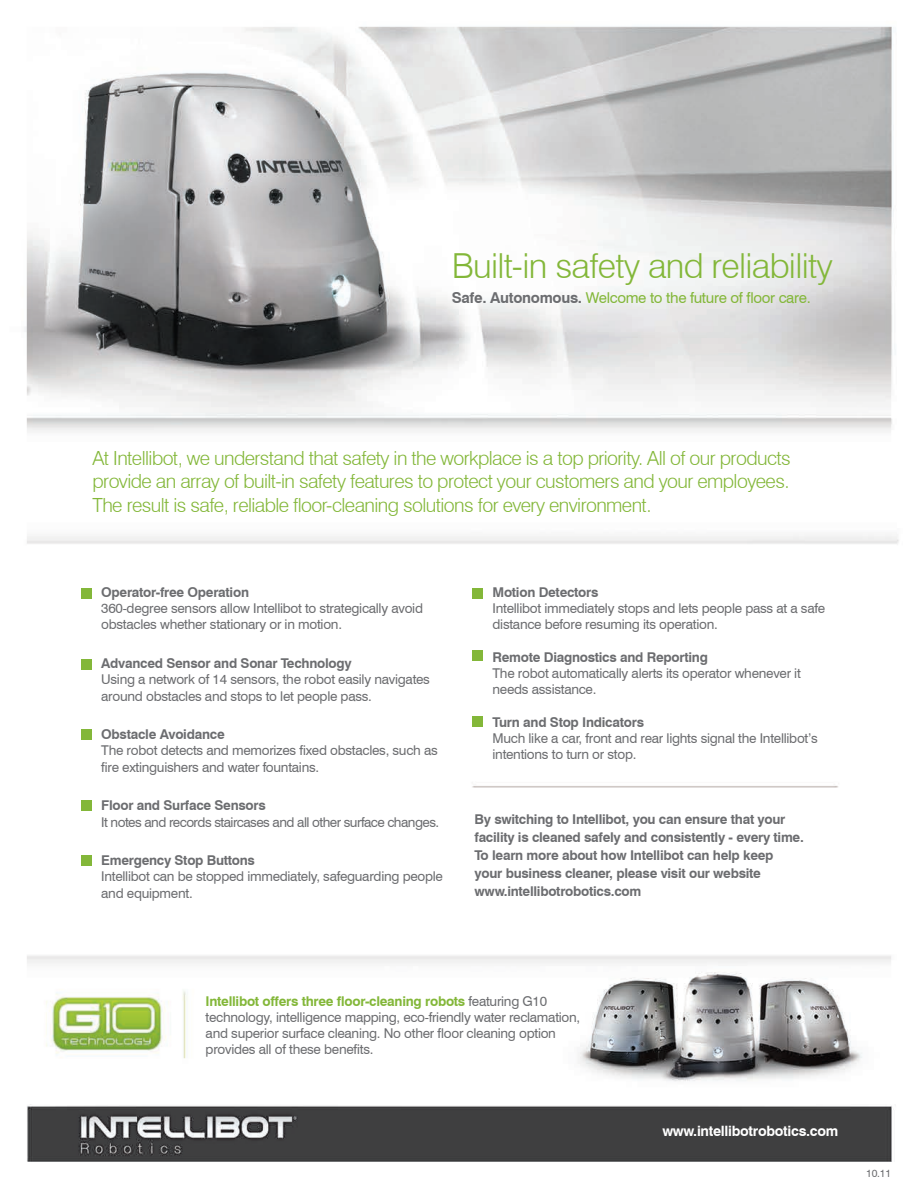
<style>
.page{position:relative;width:918px;height:1188px;background:#fff}
.page>*{position:absolute;margin:0;border:0;box-sizing:border-box;transform-origin:0 0}
.t1{font:300 34.5px "Swiss 721 BT";letter-spacing:-.02em;color:#83b739}
.t2{font:300 19.5px/23.4px "Swiss 721 BT";letter-spacing:-.03em;color:#83b739;text-align:justify}
.t3{font:15px "Swiss 721 BT";letter-spacing:-.02em;color:#83b739}
.t4{font:700 14.25px "Swiss 721 BT";letter-spacing:-.02em;color:#fff}
.t5{font:13.5px/16.2px "Swiss 721 BT";letter-spacing:-.02em;color:#6c6d70}
.t6{font:700 13.5px/18px "Swiss 721 BT";letter-spacing:-.02em;color:#6c6d70}
.t7{font:13.5px "Swiss 721 BT";letter-spacing:-.04em;color:#6c6d70}
.t8{font:10.5px "Swiss 721 BT";color:#6c6d70}
.s1{font-weight:700;color:#6c6d70}
.s2{font-weight:700;color:#83b739}
</style>
<div class="page">
<img style="left:24px;top:26px;width:875px;height:1136px">
<div style="left:81px;top:588px;width:11px;height:10px;background:#83b739"></div>
<div style="left:472px;top:588px;width:11px;height:10px;background:#83b739"></div>
<div style="left:472px;top:651px;width:11px;height:10px;background:#83b739"></div>
<div style="left:472px;top:717px;width:11px;height:10px;background:#83b739"></div>
<div style="left:81px;top:659px;width:11px;height:10px;background:#83b739"></div>
<div style="left:81px;top:729px;width:11px;height:10px;background:#83b739"></div>
<div style="left:81px;top:800px;width:11px;height:10px;background:#83b739"></div>
<div style="left:81px;top:855px;width:11px;height:11px;background:#83b739"></div>
<h1 class="t1" style="left:452px;top:244px;width:383px">Built-in safety and reliability</h1>
<p class="t3" style="left:452px;top:288px;width:361px"><span class="s1">Safe. Autonomous.</span> Welcome to the future of floor care.</p>
<p class="t2" style="left:93px;top:446px;width:700px">At Intellibot, we understand that safety in the workplace is a top priority. All of our products provide an array of built-in safety features to protect your customers and your employees.<br>The result is safe, reliable floor-cleaning solutions for every environment.</p>
<p class="t6" style="left:101px;top:583px;width:149px">Operator-free Operation</p>
<p class="t5" style="left:101px;top:600px;width:323px">360-degree sensors allow Intellibot to strategically avoid obstacles whether stationary or in motion.</p>
<p class="t6" style="left:101px;top:654px;width:252px">Advanced Sensor and Sonar Technology</p>
<p class="t5" style="left:101px;top:671px;width:330px">Using a network of 14 sensors, the robot easily navigates around obstacles and stops to let people pass.</p>
<p class="t6" style="left:101px;top:725px;width:125px">Obstacle Avoidance</p>
<p class="t5" style="left:101px;top:742px;width:338px">The robot detects and memorizes fixed obstacles, such as fire extinguishers and water fountains.</p>
<p class="t6" style="left:101px;top:796px;width:166px">Floor and Surface Sensors</p>
<p class="t7" style="left:101px;top:812px;width:339px">It notes and records staircases and all other surface changes.</p>
<p class="t6" style="left:101px;top:851px;width:155px">Emergency Stop Buttons</p>
<p class="t5" style="left:101px;top:868px;width:343px">Intellibot can be stopped immediately, safeguarding people and equipment.</p>
<p class="t6" style="left:493px;top:583px;width:107px">Motion Detectors</p>
<p class="t5" style="left:493px;top:600px;width:334px">Intellibot immediately stops and lets people pass at a safe distance before resuming its operation.</p>
<p class="t6" style="left:493px;top:648px;width:217px">Remote Diagnostics and Reporting</p>
<p class="t5" style="left:493px;top:665px;width:310px">The robot automatically alerts its operator whenever it needs assistance.</p>
<p class="t6" style="left:493px;top:712px;width:153px">Turn and Stop Indicators</p>
<p class="t5" style="left:493px;top:729px;width:327px">Much like a car, front and rear lights signal the Intellibot’s intentions to turn or stop.</p>
<p class="t6" style="left:475px;top:810px;width:331px">By switching to Intellibot, you can ensure that your facility is cleaned safely and consistently - every time.<br>To learn more about how Intellibot can help keep your business cleaner, please visit our website www.intellibotrobotics.com</p>
<p class="t5" style="left:206px;top:992px;width:376px"><span class="s2">Intellibot offers three floor-cleaning robots</span> featuring G10 technology, intelligence mapping, eco-friendly water reclamation, and superior surface cleaning. No other floor cleaning option provides all of these benefits.</p>
<p class="t4" style="left:662px;top:1121px;width:178px">www.intellibotrobotics.com</p>
<p class="t8" style="left:866px;top:1166px;width:27px">10.11</p>
</div>
